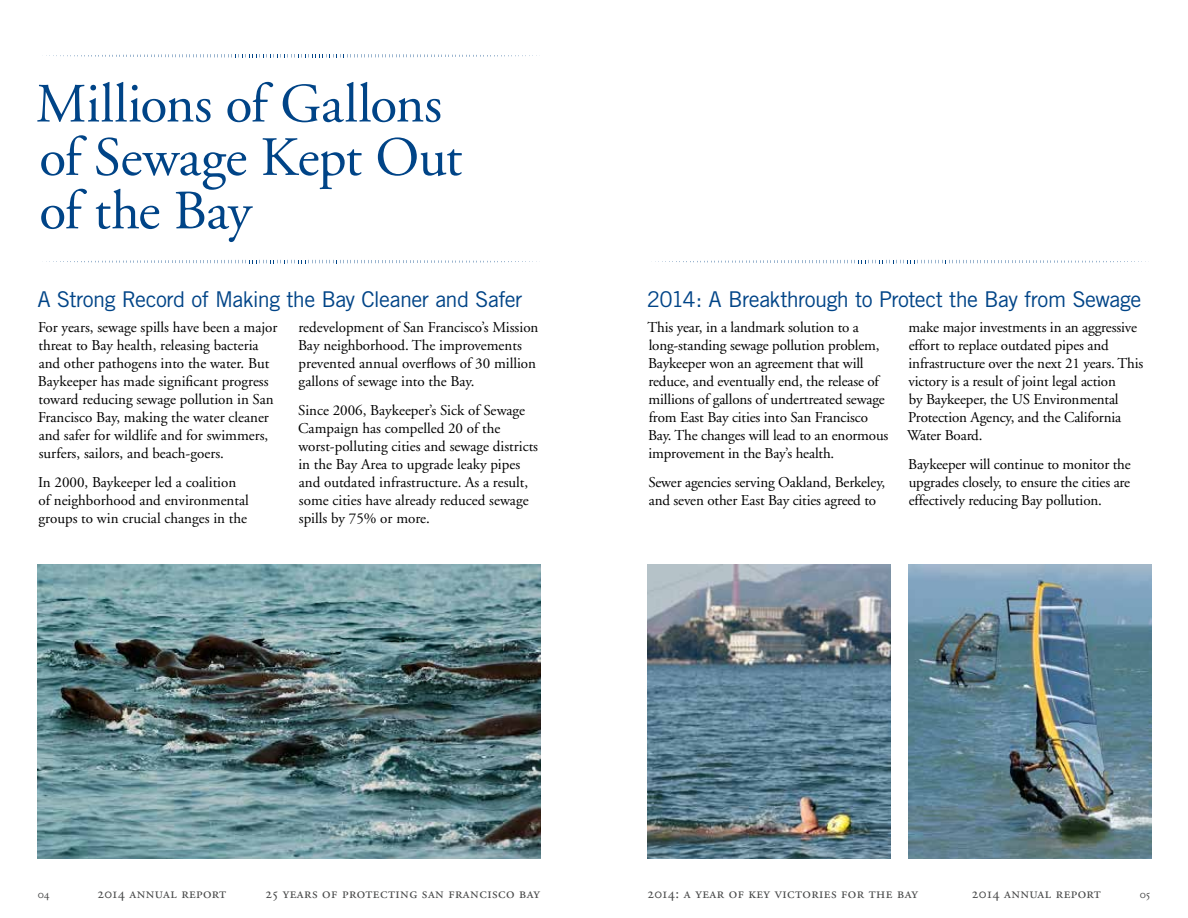
<style>
.page{position:relative;width:1188px;height:918px;background:#fff}
.page>*{position:absolute;margin:0;border:0;box-sizing:border-box;transform-origin:0 0}
.t1{font:55.35px/53.4px "Adobe Garamond";letter-spacing:-.01em;color:#004487}
.t2{font:21.75px "Trade Gothic";letter-spacing:-.03em;color:#004487}
.t3{font:15px/18px "Adobe Garamond";letter-spacing:-.005em;color:#000}
.t4{font:15px "Adobe Garamond Exp";letter-spacing:.03em;color:#474848}
</style>
<div class="page">
<img style="left:647px;top:564px;width:243px;height:295px">
<img style="left:908px;top:564px;width:243px;height:295px">
<img style="left:38px;top:564px;width:502px;height:295px">
<svg style="left:46px;top:54px;width:494px;height:4px"></svg>
<svg style="left:46px;top:260px;width:494px;height:3px"></svg>
<svg style="left:655px;top:260px;width:494px;height:3px"></svg>
<h1 class="t1" style="left:36px;top:79px;width:428px">Millions of Gallons of Sewage Kept Out of the Bay</h1>
<h2 class="t2" style="left:37px;top:286px;width:487px">A Strong Record of Making the Bay Cleaner and Safer</h2>
<p class="t3" style="left:38px;top:319px;width:241px">For years, sewage spills have been a major threat to Bay health, releasing bacteria and other pathogens into the water. But Baykeeper has made significant progress toward reducing sewage pollution in San Francisco Bay, making the water cleaner and safer for wildlife and for swimmers, surfers, sailors, and beach-goers.</p>
<p class="t3" style="left:38px;top:473px;width:212px">In 2000, Baykeeper led a coalition of neighborhood and environmental groups to win crucial changes in the</p>
<p class="t3" style="left:298px;top:319px;width:242px">redevelopment of San Francisco’s Mission Bay neighborhood. The improvements prevented annual overflows of 30 million gallons of sewage into the Bay.</p>
<p class="t3" style="left:298px;top:401px;width:241px">Since 2006, Baykeeper’s Sick of Sewage Campaign has compelled 20 of the worst-polluting cities and sewage districts in the Bay Area to upgrade leaky pipes and outdated infrastructure. As a result, some cities have already reduced sewage spills by 75% or more.</p>
<h2 class="t2" style="left:647px;top:286px;width:496px">2014: A Breakthrough to Protect the Bay from Sewage</h2>
<p class="t3" style="left:648px;top:319px;width:242px">This year, in a landmark solution to a long-standing sewage pollution problem, Baykeeper won an agreement that will reduce, and eventually end, the release of millions of gallons of undertreated sewage from East Bay cities into San Francisco Bay. The changes will lead to an enormous improvement in the Bay’s health.</p>
<p class="t3" style="left:648px;top:473px;width:238px">Sewer agencies serving Oakland, Berkeley, and seven other East Bay cities agreed to</p>
<p class="t3" style="left:907px;top:319px;width:238px">make major investments in an aggressive effort to replace outdated pipes and infrastructure over the next 21 years. This victory is a result of joint legal action<br>by Baykeeper, the US Environmental Protection Agency, and the California Water Board.</p>
<p class="t3" style="left:908px;top:455px;width:224px;text-align:justify">Baykeeper will continue to monitor the upgrades closely, to ensure the cities are effectively reducing Bay pollution.</p>
<p class="t4" style="left:97px;top:887px;width:130px">2014 annual report</p>
<p class="t4" style="left:266px;top:887px;width:276px">25 years of protecting san francisco bay</p>
<p class="t4" style="left:647px;top:887px;width:272px">2014: a year of key victories for the bay</p>
<p class="t4" style="left:972px;top:887px;width:130px">2014 annual report</p>
</div>
